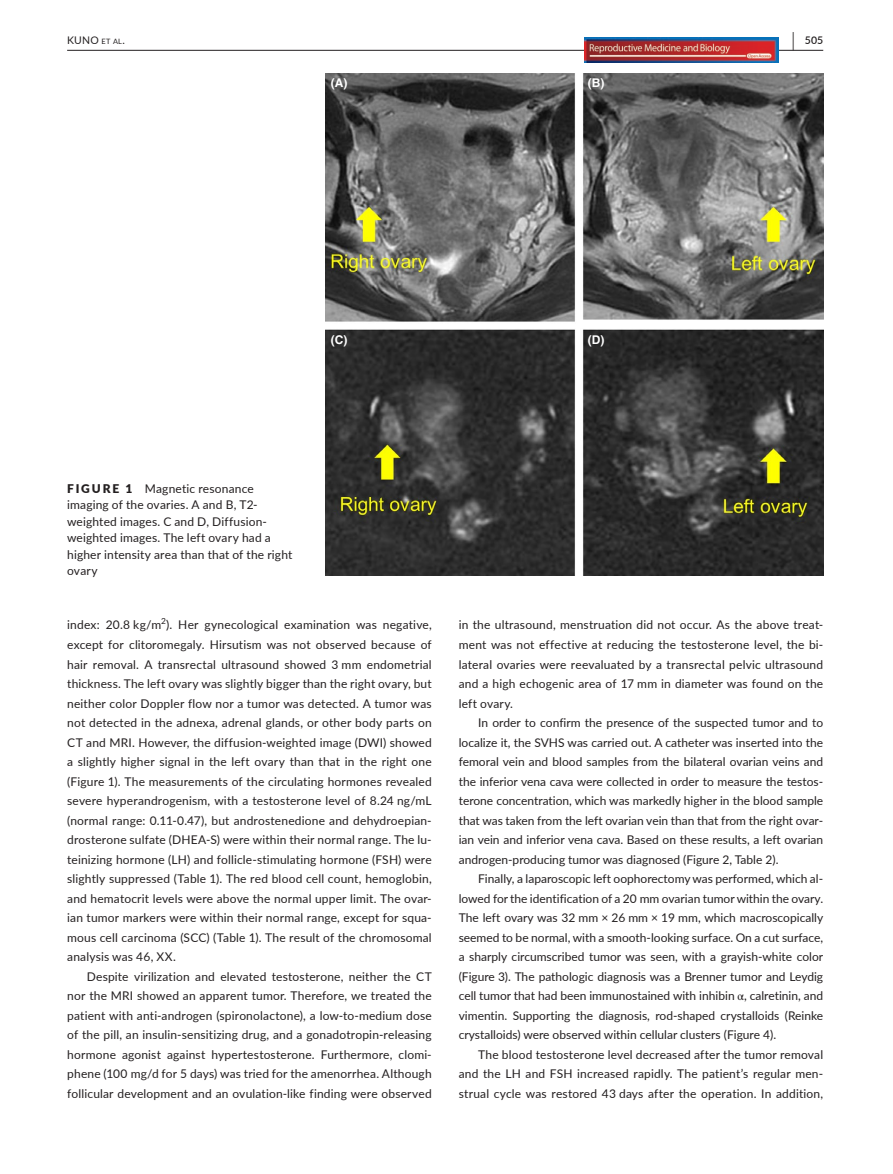
<style>
.page{position:relative;width:893px;height:1174px;background:#fff}
.page>*{position:absolute;margin:0;border:0;box-sizing:border-box;transform-origin:0 0}
.t1{font:600 19.5px "Lato";color:#231f20;scale:.48 1}
.t2{font:12px/19.5px "Lato";letter-spacing:.01em;color:#231f20;text-align:justify}
.t3{font:700 12px "Helvetica";color:#fff}
.t4{font:10.5px "Lato";color:#231f20}
.t5{font:600 10.5px "Lato";color:#231f20}
.s1{font-size:7.35px}
.s2{font-weight:900}
.s3{font-family:"STIX"}
</style>
<div class="page">
<hr style="left:67px;top:50px;width:756px;height:1px;background:#231f20">
<img style="left:584px;top:38px;width:195px;height:25px">
<img style="left:326px;top:73px;width:497px;height:502px">
<h1 class="t1" style="left:792px;top:26px;width:7px">|</h1>
<p class="t4" style="left:67px;top:33px;width:59px">KUNO <span class="s1">et al</span>.</p>
<p class="t5" style="left:805px;top:33px;width:20px">505</p>
<p class="t3" style="left:331px;top:75px;width:18px">(A)</p>
<p class="t3" style="left:588px;top:75px;width:18px">(B)</p>
<p class="t3" style="left:331px;top:333px;width:18px">(C)</p>
<p class="t3" style="left:588px;top:333px;width:18px">(D)</p>
<p class="t2" style="left:67px;top:479px;width:227px;line-height:16.5px;text-align:left"><span class="s2">FIGURE 1</span> Magnetic resonance imaging of the ovaries. A and B, T2- weighted images. C and D, Diffusion&shy;weighted images. The left ovary had a higher intensity area than that of the right ovary</p>
<p class="t2" style="left:67px;top:615px;width:366px">index: 20.8 kg/m<sup>2</sup>). Her gynecological examination was negative, except for clitoromegaly. Hirsutism was not observed because of hair removal. A transrectal ultrasound showed 3 mm endometrial thickness. The left ovary was slightly bigger than the right ovary, but neither color Doppler flow nor a tumor was detected. A tumor was not detected in the adnexa, adrenal glands, or other body parts on CT and MRI. However, the diffusion-weighted image (DWI) showed a slightly higher signal in the left ovary than that in the right one (Figure 1). The measurements of the circulating hormones revealed severe hyperandrogenism, with a testosterone level of 8.24 ng/mL (normal range: 0.11-0.47), but androstenedione and dehydroepian&shy;drosterone sulfate (DHEA-S) were within their normal range. The lu&shy;teinizing hormone (LH) and follicle-stimulating hormone (FSH) were slightly suppressed (Table 1). The red blood cell count, hemoglobin, and hematocrit levels were above the normal upper limit. The ovar&shy;ian tumor markers were within their normal range, except for squa&shy;mous cell carcinoma (SCC) (Table 1). The result of the chromosomal analysis was 46, XX.</p>
<p class="t2" style="left:67px;top:966px;width:366px;text-indent:20px">Despite virilization and elevated testosterone, neither the CT nor the MRI showed an apparent tumor. Therefore, we treated the patient with anti-androgen (spironolactone), a low-to-medium dose of the pill, an insulin-sensitizing drug, and a gonadotropin-releasing hormone agonist against hypertestosterone. Furthermore, clomi&shy;phene (100 mg/d for 5 days) was tried for the amenorrhea. Although follicular development and an ovulation-like finding were observed</p>
<p class="t2" style="left:459px;top:615px;width:366px">in the ultrasound, menstruation did not occur. As the above treat&shy;ment was not effective at reducing the testosterone level, the bi&shy;lateral ovaries were reevaluated by a transrectal pelvic ultrasound and a high echogenic area of 17 mm in diameter was found on the left ovary.</p>
<p class="t2" style="left:459px;top:712px;width:366px;text-indent:20px">In order to confirm the presence of the suspected tumor and to localize it, the SVHS was carried out. A catheter was inserted into the femoral vein and blood samples from the bilateral ovarian veins and the inferior vena cava were collected in order to measure the testos&shy;terone concentration, which was markedly higher in the blood sample that was taken from the left ovarian vein than that from the right ovar&shy;ian vein and inferior vena cava. Based on these results, a left ovarian androgen-producing tumor was diagnosed (Figure 2, Table 2).</p>
<p class="t2" style="left:459px;top:868px;width:366px;text-indent:20px">Finally, a laparoscopic left oophorectomy was performed, which al&shy;lowed for the identification of a 20 mm ovarian tumor within the ovary.<br>The left ovary was 32 mm × 26 mm × 19 mm, which macroscopically seemed to be normal, with a smooth-looking surface. On a cut surface, a sharply circumscribed tumor was seen, with a grayish-white color (Figure 3). The pathologic diagnosis was a Brenner tumor and Leydig cell tumor that had been immunostained with inhibin <span class="s3">α</span>, calretinin, and vimentin. Supporting the diagnosis, rod-shaped crystalloids (Reinke crystalloids) were observed within cellular clusters (Figure 4).</p>
<p class="t2" style="left:459px;top:1044px;width:366px;text-indent:20px">The blood testosterone level decreased after the tumor removal and the LH and FSH increased rapidly. The patient’s regular men&shy;strual cycle was restored 43 days after the operation. In addition,</p>
</div>
